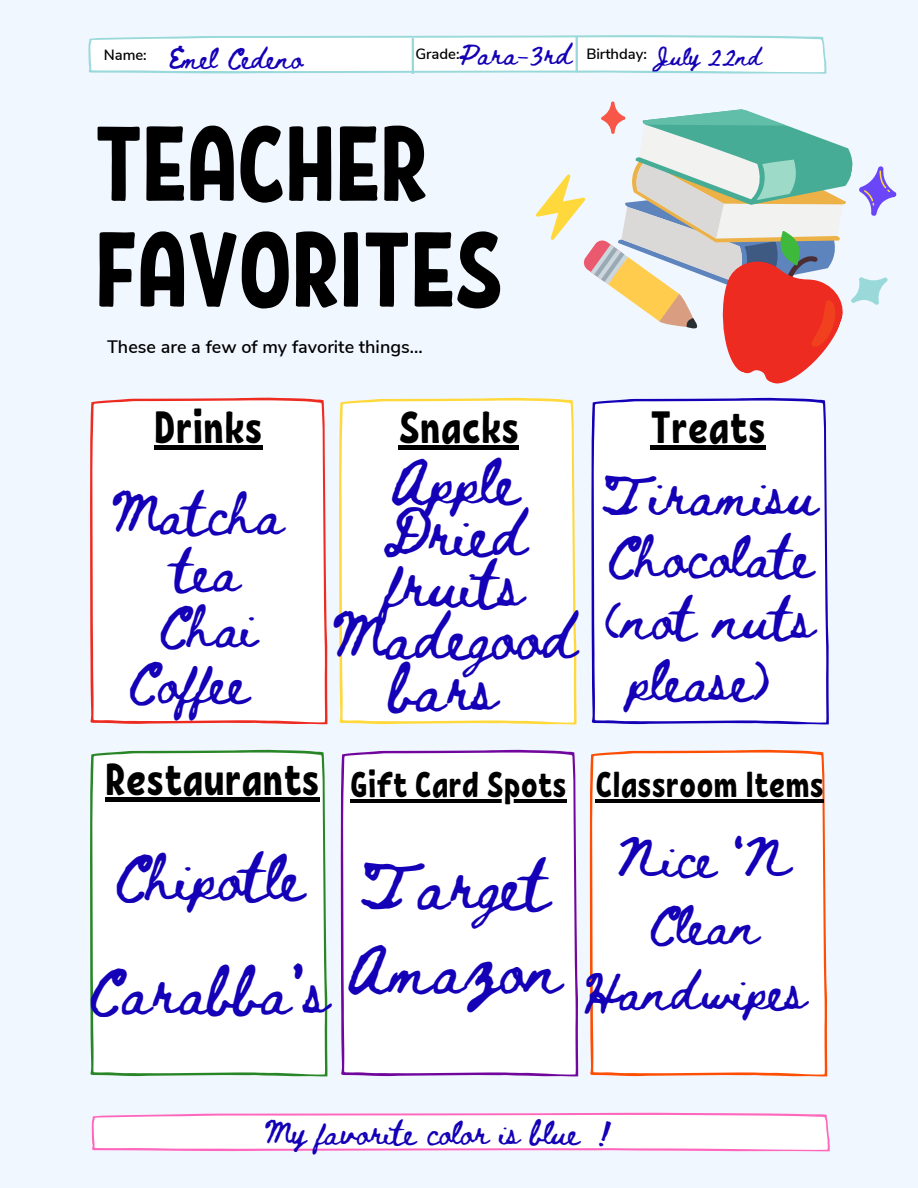
<style>
.page{position:relative;width:918px;height:1188px;background:#f1f7ff}
.page>*{position:absolute;margin:0;border:0;box-sizing:border-box;transform-origin:0 0}
.t1{font:105.9px/105.9px "RF Krabuler";letter-spacing:-.02em;color:#000}
.t2{font:49.5px/84.3px "Beth Ellen";color:#1400b6}
.t3{font:46.5px/51.8px "Beth Ellen";color:#1400b6;text-align:center}
.t4{font:45px "RF Krabuler";color:#000}
.t5{font:42px/61.8px "Beth Ellen";color:#1400b6;text-align:center}
.t6{font:39px/66.3px "Beth Ellen";color:#1400b6;text-align:center}
.t7{font:36px "RF Krabuler";color:#000}
.t8{font:24px "Beth Ellen";color:#1400b6}
.t9{font:21px "Beth Ellen";color:#1400b6}
.t10{font:600 18px "Nunito Sans";color:#000}
.t11{font:18px "Beth Ellen";color:#1400b6}
.t12{font:600 14.85px "Nunito Sans";color:#000}
.s1{font-size:45px}
</style>
<div class="page">
<div style="left:90px;top:398px;width:238px;height:326px;background:#fff"></div>
<div style="left:339px;top:398px;width:238px;height:327px;background:#fff"></div>
<div style="left:591px;top:398px;width:238px;height:327px;background:#fff"></div>
<div style="left:90px;top:750px;width:238px;height:327px;background:#fff"></div>
<div style="left:340px;top:750px;width:238px;height:327px;background:#fff"></div>
<div style="left:589px;top:750px;width:238px;height:327px;background:#fff"></div>
<svg style="left:536px;top:101px;width:361px;height:297px"></svg>
<svg style="left:88px;top:35px;width:739px;height:39px"></svg>
<svg style="left:91px;top:1113px;width:739px;height:38px"></svg>
<div style="left:154px;top:445px;width:109px;height:5px;background:#000"></div>
<div style="left:399px;top:445px;width:120px;height:5px;background:#000"></div>
<div style="left:650px;top:445px;width:116px;height:5px;background:#000"></div>
<div style="left:105px;top:797px;width:215px;height:5px;background:#000"></div>
<hr style="left:350px;top:799px;width:217px;height:4px;background:#000">
<hr style="left:595px;top:800px;width:229px;height:3px;background:#000">
<p class="t9" style="left:169px;top:48px;width:136px">Emel Cedeno</p>
<p class="t9" style="left:459px;top:45px;width:115px">Para-3rd</p>
<p class="t11" style="left:656px;top:48px;width:108px">July 22nd</p>
<p class="t12" style="left:104px;top:45px;width:45px">Name:</p>
<p class="t12" style="left:415px;top:44px;width:46px">Grade:</p>
<p class="t12" style="left:586px;top:44px;width:62px">Birthday:</p>
<h1 class="t1" style="left:94px;top:105px;width:411px">TEACHER<br>FAVORITES</h1>
<p class="t10" style="left:107px;top:334px;width:317px">These are a few of my favorite things...</p>
<p class="t4" style="left:154px;top:398px;width:110px">Drinks</p>
<p class="t5" style="left:111px;top:491px;width:174px;line-height:56.2px">Matcha tea<br>Chai<br>Coffee</p>
<p class="t4" style="left:399px;top:398px;width:122px">Snacks</p>
<p class="t4" style="left:650px;top:398px;width:117px">Treats</p>
<p class="t3" style="left:332px;top:461px;width:247px">Apple<br>Dried fruits<br>Madegood bars</p>
<p class="t5" style="left:601px;top:469px;width:219px">Tiramisu<br>Chocolate (not nuts please)</p>
<p class="t7" style="left:105px;top:761px;width:720px"><span class="s1">Restaurants</span> Gift Card Spots Classroom Items</p>
<p class="t3" style="left:113px;top:857px;width:192px">Chipotle</p>
<p class="t3" style="left:87px;top:971px;width:243px">Carabba’s</p>
<p class="t2" style="left:347px;top:848px;width:217px">Target<br>Amazon</p>
<p class="t6" style="left:583px;top:830px;width:225px">Nice ‘N<br>Clean<br>Handwipes</p>
<p class="t8" style="left:265px;top:1122px;width:349px">My favorite color is blue !</p>
</div>
